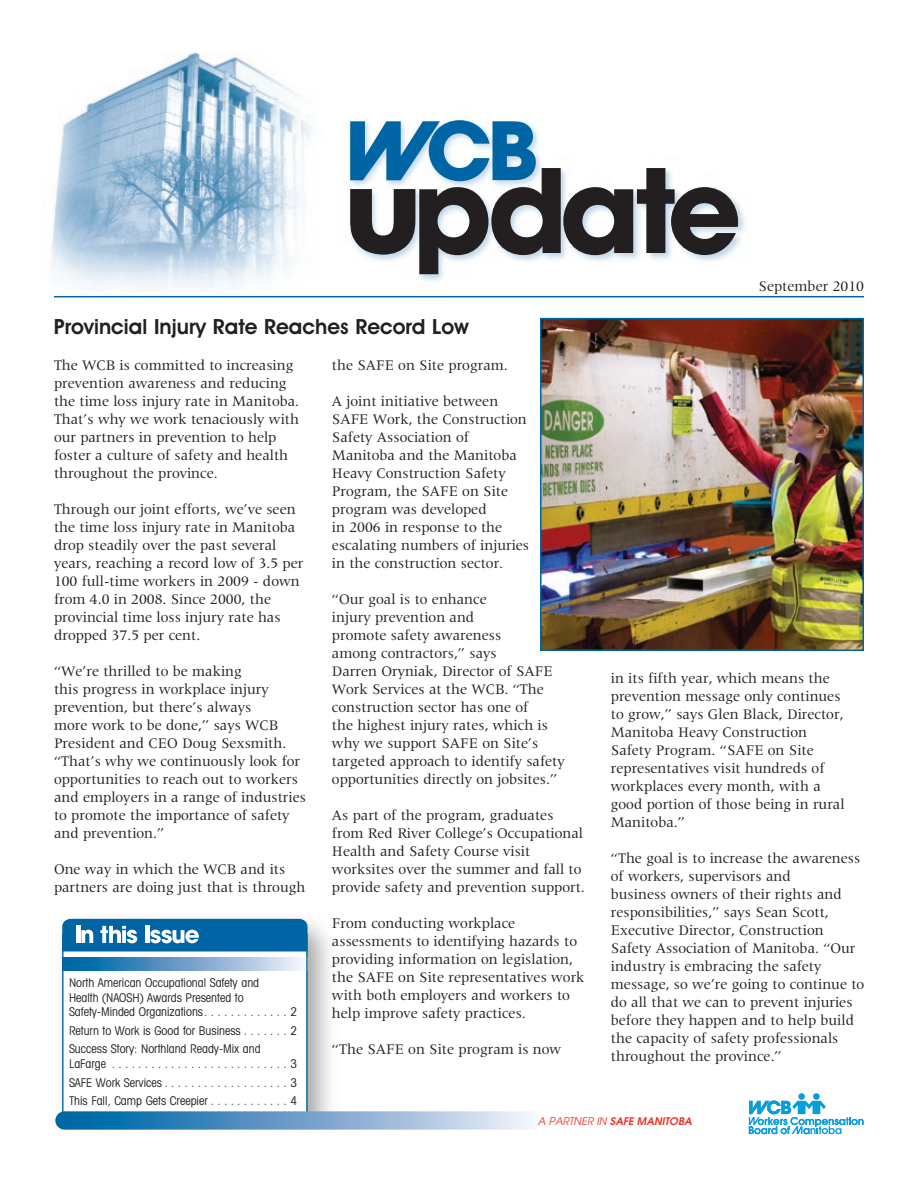
<style>
.page{position:relative;width:918px;height:1188px;background:#fff}
.page>*{position:absolute;margin:0;border:0;box-sizing:border-box;transform-origin:0 0}
.t1{font:600 21px "Avant Garde IT Cby BT";color:#231f20}
.t2{font:15px/18px "Latin 725 BT";color:#231f20}
.t3{font:condensed 12px "Avant Garde IT Cby BT";color:#231f20}
.t4{font:italic 600 10.5px "Avant Garde";color:#ef3122}
.s1{font-weight:400}
</style>
<div class="page">
<img style="left:51px;top:52px;width:695px;height:244px">
<svg style="left:350px;top:120px;width:388px;height:154px"></svg>
<hr style="left:54px;top:296px;width:810px;height:1px;background:#0065a4">
<img style="left:543px;top:321px;width:318px;height:327px">
<div style="left:540px;top:318px;width:324px;height:333px;border:2px solid #0065a4"></div>
<svg style="left:64px;top:970px;width:242px;height:1px"></svg>
<hr style="left:62px;top:933px;width:2px;height:194px;background:#0065a4">
<svg style="left:64px;top:957px;width:242px;height:13px;background:#6fa3cc"></svg>
<hr style="left:306px;top:934px;width:2px;height:193px;background:#0065a4">
<svg style="left:62px;top:919px;width:246px;height:33px;background:#247ab0"></svg>
<hr style="left:145px;top:926px;width:4px;height:17px;background:#fff">
<div style="left:55px;top:1111px;width:488px;height:19px;background:linear-gradient(to right,#0059a0,#f5eef8);border-radius:9px"></div>
<svg style="left:749px;top:1101px;width:115px;height:33px"></svg>
<div style="left:798px;top:1093px;width:7px;height:7px;background:#069ddc;border-radius:50%"></div>
<div style="left:813px;top:1093px;width:7px;height:7px;background:#069ddc;border-radius:50%"></div>
<h2 class="t1" style="left:54px;top:314px;width:417px">Provincial Injury Rate Reaches Record Low</h2>
<p class="t2" style="left:54px;top:356px;width:247px">The WCB is committed to increasing prevention awareness and reducing the time loss injury rate in Manitoba.<br>That’s why we work tenaciously with our partners in prevention to help foster a culture of safety and health throughout the province.</p>
<p class="t2" style="left:54px;top:500px;width:251px">Through our joint efforts, we’ve seen the time loss injury rate in Manitoba drop steadily over the past several years, reaching a record low of 3.5 per 100 full-time workers in 2009 - down from 4.0 in 2008. Since 2000, the provincial time loss injury rate has dropped 37.5 per cent.</p>
<p class="t2" style="left:54px;top:662px;width:254px">“We’re thrilled to be making<br>this progress in workplace injury prevention, but there’s always<br>more work to be done,” says WCB<br>President and CEO Doug Sexsmith. “That’s why we continuously look for opportunities to reach out to workers and employers in a range of industries to promote the importance of safety and prevention.”</p>
<p class="t2" style="left:54px;top:860px;width:253px">One way in which the WCB and its partners are doing just that is through</p>
<p class="t2" style="left:332px;top:356px;width:177px">the SAFE on Site program.</p>
<p class="t2" style="left:332px;top:392px;width:199px">A joint initiative between<br>SAFE Work, the Construction<br>Safety Association of<br>Manitoba and the Manitoba<br>Heavy Construction Safety<br>Program, the SAFE on Site program was developed<br>in 2006 in response to the escalating numbers of injuries in the construction sector.</p>
<p class="t2" style="left:332px;top:590px;width:234px">“Our goal is to enhance<br>injury prevention and<br>promote safety awareness<br>among contractors,” says<br>Darren Oryniak, Director of SAFE<br>Work Services at the WCB. “The construction sector has one of<br>the highest injury rates, which is why we support SAFE on Site’s targeted approach to identify safety opportunities directly on jobsites.”</p>
<p class="t2" style="left:332px;top:806px;width:254px">As part of the program, graduates from Red River College’s Occupational Health and Safety Course visit worksites over the summer and fall to provide safety and prevention support.</p>
<p class="t2" style="left:332px;top:914px;width:254px">From conducting workplace assessments to identifying hazards to providing information on legislation, the SAFE on Site representatives work with both employers and workers to help improve safety practices.</p>
<p class="t2" style="left:332px;top:1040px;width:231px">“The SAFE on Site program is now</p>
<p class="t3" style="left:69px;top:976px;width:192px">North American Occupational Safety and</p>
<p class="t3" style="left:69px;top:990px;width:176px">Health (NAOSH) Awards Presented to</p>
<p class="t3" style="left:69px;top:1005px;width:229px">Safety-Minded Organizations . . . . . . . . . . . . . 2</p>
<p class="t3" style="left:69px;top:1023px;width:229px">Return to Work is Good for Business . . . . . . . 2</p>
<p class="t3" style="left:69px;top:1042px;width:193px">Success Story: Northland Ready-Mix and</p>
<p class="t3" style="left:69px;top:1056px;width:229px">LaFarge . . . . . . . . . . . . . . . . . . . . . . . . . . . 3</p>
<p class="t3" style="left:69px;top:1075px;width:229px">SAFE Work Services . . . . . . . . . . . . . . . . . . . 3</p>
<p class="t3" style="left:69px;top:1094px;width:229px">This Fall, Camp Gets Creepier . . . . . . . . . . . . 4</p>
<p class="t2" style="left:759px;top:277px;width:107px">September 2010</p>
<p class="t2" style="left:611px;top:670px;width:235px">in its fifth year, which means the prevention message only continues to grow,” says Glen Black, Director,<br>Manitoba Heavy Construction<br>Safety Program. “SAFE on Site representatives visit hundreds of workplaces every month, with a good portion of those being in rural<br>Manitoba.”</p>
<p class="t2" style="left:611px;top:850px;width:255px">“The goal is to increase the awareness of workers, supervisors and<br>business owners of their rights and responsibilities,” says Sean Scott, Executive Director, Construction Safety Association of Manitoba. “Our industry is embracing the safety message, so we’re going to continue to do all that we can to prevent injuries before they happen and to help build the capacity of safety professionals throughout the province.”</p>
<p class="t4" style="left:538px;top:1114px;width:156px"><span class="s1">A PARTNER IN</span> SAFE MANITOBA</p>
</div>
